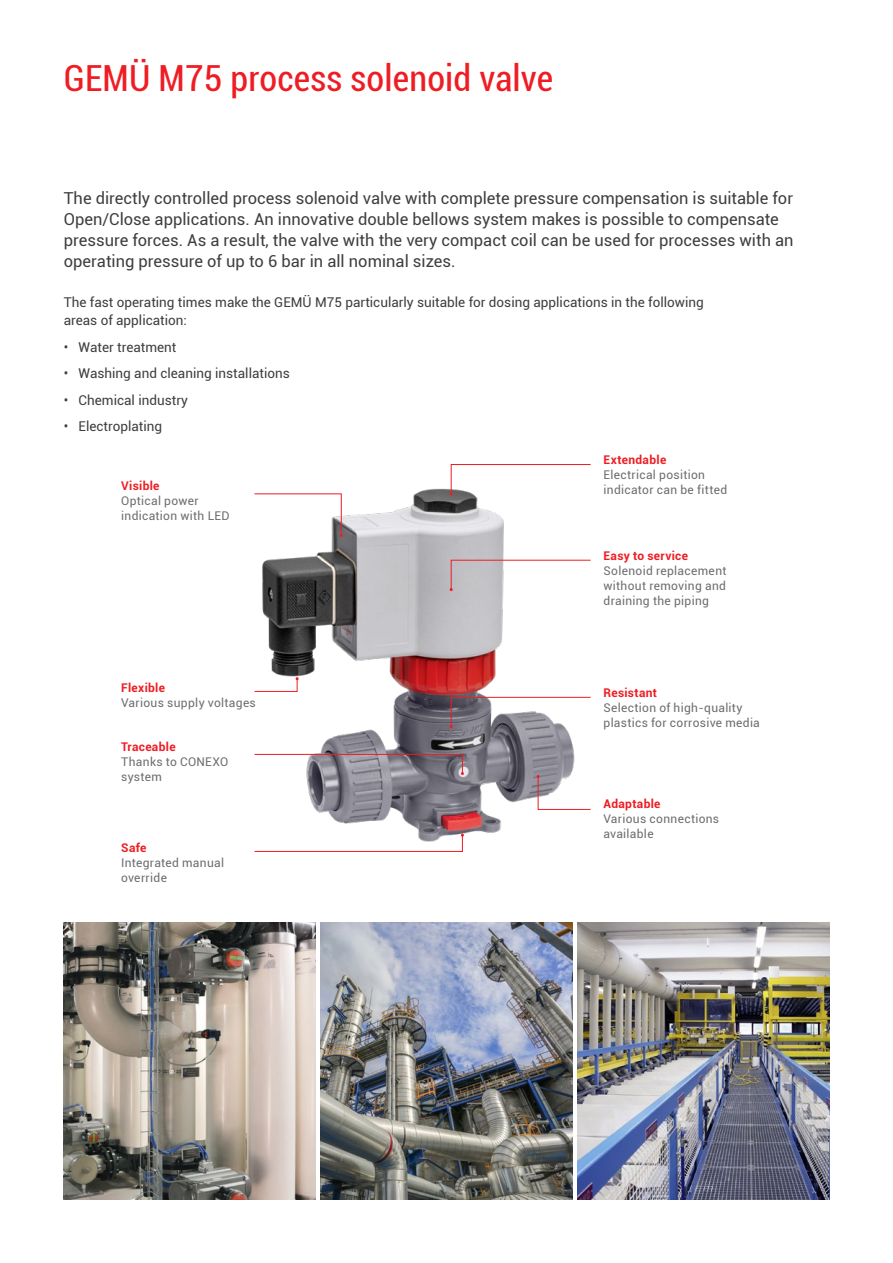
<style>
.page{position:relative;width:893px;height:1263px;background:#fff}
.page>*{position:absolute;margin:0;border:0;box-sizing:border-box;transform-origin:0 0}
.t1{font:condensed 36px "Roboto";letter-spacing:.005em;color:#ee1d23}
.t2{font:16.5px/21px "Roboto";color:#3e3e3f}
.t3{font:13.5px/18px "Roboto";color:#3e3e3f}
.t4{font:12px/15px "Roboto";letter-spacing:.025em;color:#6c6d70}
.t5{font:700 12px "Roboto";letter-spacing:.025em;color:#ee1d23}
</style>
<div class="page">
<img style="left:254px;top:488px;width:330px;height:346px">
<img style="left:321px;top:923px;width:251px;height:276px">
<img style="left:577px;top:923px;width:252px;height:276px">
<img style="left:64px;top:923px;width:251px;height:276px">
<svg style="left:450px;top:464px;width:141px;height:31px"></svg>
<svg style="left:450px;top:559px;width:141px;height:32px"></svg>
<svg style="left:450px;top:697px;width:141px;height:31px"></svg>
<svg style="left:537px;top:775px;width:54px;height:35px"></svg>
<svg style="left:254px;top:493px;width:89px;height:44px"></svg>
<svg style="left:254px;top:754px;width:210px;height:21px"></svg>
<svg style="left:254px;top:677px;width:45px;height:15px"></svg>
<svg style="left:254px;top:834px;width:210px;height:18px"></svg>
<h1 class="t1" style="left:64px;top:53px;width:491px">GEMÜ M75 process solenoid valve</h1>
<p class="t2" style="left:64px;top:187px;width:731px">The directly controlled process solenoid valve with complete pressure compensation is suitable for Open/Close applications. An innovative double bellows system makes is possible to compensate pressure forces. As a result, the valve with the very compact coil can be used for processes with an operating pressure of up to 6 bar in all nominal sizes.</p>
<p class="t3" style="left:64px;top:293px;width:641px">The fast operating times make the GEMÜ M75 particularly suitable for dosing applications in the following areas of application:</p>
<p class="t3" style="left:64px;top:337px;width:114px">• Water treatment</p>
<p class="t3" style="left:64px;top:364px;width:228px">• Washing and cleaning installations</p>
<p class="t3" style="left:64px;top:390px;width:126px">• Chemical industry</p>
<p class="t3" style="left:64px;top:417px;width:100px">• Electroplating</p>
<p class="t5" style="left:603px;top:451px;width:64px">Extendable</p>
<p class="t4" style="left:603px;top:467px;width:125px">Electrical position indicator can be fitted</p>
<p class="t5" style="left:121px;top:478px;width:40px">Visible</p>
<p class="t4" style="left:121px;top:493px;width:110px">Optical power indication with LED</p>
<p class="t5" style="left:121px;top:680px;width:45px">Flexible</p>
<p class="t4" style="left:121px;top:695px;width:136px">Various supply voltages</p>
<p class="t5" style="left:121px;top:738px;width:56px">Traceable</p>
<p class="t4" style="left:121px;top:754px;width:109px">Thanks to CONEXO system</p>
<p class="t5" style="left:121px;top:840px;width:27px">Safe</p>
<p class="t4" style="left:121px;top:855px;width:104px">Integrated manual override</p>
<p class="t5" style="left:603px;top:547px;width:86px">Easy to service</p>
<p class="t4" style="left:603px;top:562px;width:124px;text-align:justify">Solenoid replacement without removing and draining the piping</p>
<p class="t5" style="left:603px;top:684px;width:55px">Resistant</p>
<p class="t4" style="left:603px;top:700px;width:158px">Selection of high-quality plastics for corrosive media</p>
<p class="t5" style="left:603px;top:795px;width:59px">Adaptable</p>
<p class="t4" style="left:603px;top:810px;width:117px">Various connections available</p>
</div>
